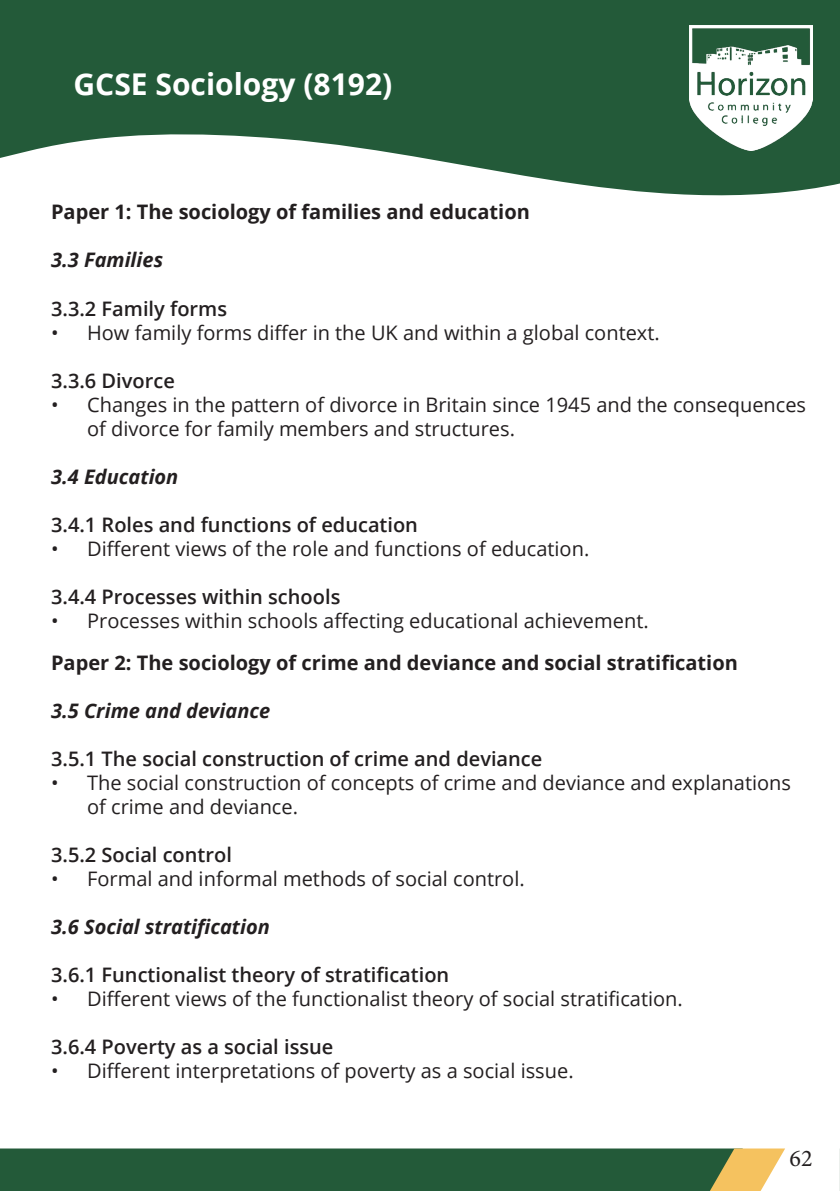
<style>
.page{position:relative;width:840px;height:1191px;background:#fff}
.page>*{position:absolute;margin:0;border:0;box-sizing:border-box;transform-origin:0 0}
.t1{font:700 30px "Open Sans";color:#fff}
.t2{font:24px "Minion Pro";color:#231f20}
.t3{font:20px/24px "Open Sans";color:#231f20}
.t4{font:600 20px "Open Sans";color:#231f20}
.t5{font:700 20px "Open Sans";color:#231f20}
.t6{font:italic 700 20px "Open Sans";color:#231f20}
</style>
<div class="page">
<svg style="left:0;top:0;width:839px;height:196px;fill:#235a39"></svg>
<svg style="left:0;top:1148px;width:784px;height:43px"></svg>
<img style="left:689px;top:25px;width:122px;height:125px">
<svg style="left:839px;top:0;width:1px;height:184px"></svg>
<svg style="left:839px;top:1149px;width:1px;height:42px"></svg>
<p class="t1" style="left:73px;top:63px;width:320px">GCSE Sociology (8192)</p>
<p class="t5" style="left:51px;top:198px;width:480px">Paper 1: The sociology of families and education</p>
<p class="t6" style="left:51px;top:246px;width:113px">3.3 Families</p>
<p class="t4" style="left:51px;top:294px;width:177px">3.3.2 Family forms</p>
<p class="t3" style="left:51px;top:320px;width:610px">• How family forms differ in the UK and within a global context.</p>
<p class="t4" style="left:51px;top:366px;width:125px">3.3.6 Divorce</p>
<p class="t3" style="left:87px;top:392px;width:720px;text-indent:-36px">• Changes in the pattern of divorce in Britain since 1945 and the consequences of divorce for family members and structures.</p>
<p class="t6" style="left:51px;top:462px;width:129px">3.4 Education</p>
<p class="t4" style="left:51px;top:510px;width:368px">3.4.1 Roles and functions of education</p>
<p class="t3" style="left:51px;top:536px;width:539px">• Different views of the role and functions of education.</p>
<p class="t4" style="left:51px;top:582px;width:291px">3.4.4 Processes within schools</p>
<p class="t3" style="left:51px;top:608px;width:599px">• Processes within schools affecting educational achievement.</p>
<p class="t5" style="left:51px;top:648px;width:688px">Paper 2: The sociology of crime and deviance and social stratification</p>
<p class="t6" style="left:51px;top:696px;width:220px">3.5 Crime and deviance</p>
<p class="t4" style="left:51px;top:745px;width:492px">3.5.1 The social construction of crime and deviance</p>
<p class="t3" style="left:87px;top:770px;width:705px;text-indent:-36px">• The social construction of concepts of crime and deviance and explanations of crime and deviance.</p>
<p class="t4" style="left:51px;top:841px;width:182px">3.5.2 Social control</p>
<p class="t3" style="left:51px;top:866px;width:475px">• Formal and informal methods of social control.</p>
<p class="t6" style="left:51px;top:912px;width:220px">3.6 Social stratification</p>
<p class="t4" style="left:51px;top:961px;width:399px">3.6.1 Functionalist theory of stratification</p>
<p class="t3" style="left:51px;top:986px;width:633px">• Different views of the functionalist theory of social stratification.</p>
<p class="t4" style="left:51px;top:1033px;width:284px">3.6.4 Poverty as a social issue</p>
<p class="t3" style="left:51px;top:1058px;width:524px">• Different interpretations of poverty as a social issue.</p>
<p class="t2" style="left:789px;top:1142px;width:25px">62</p>
</div>
